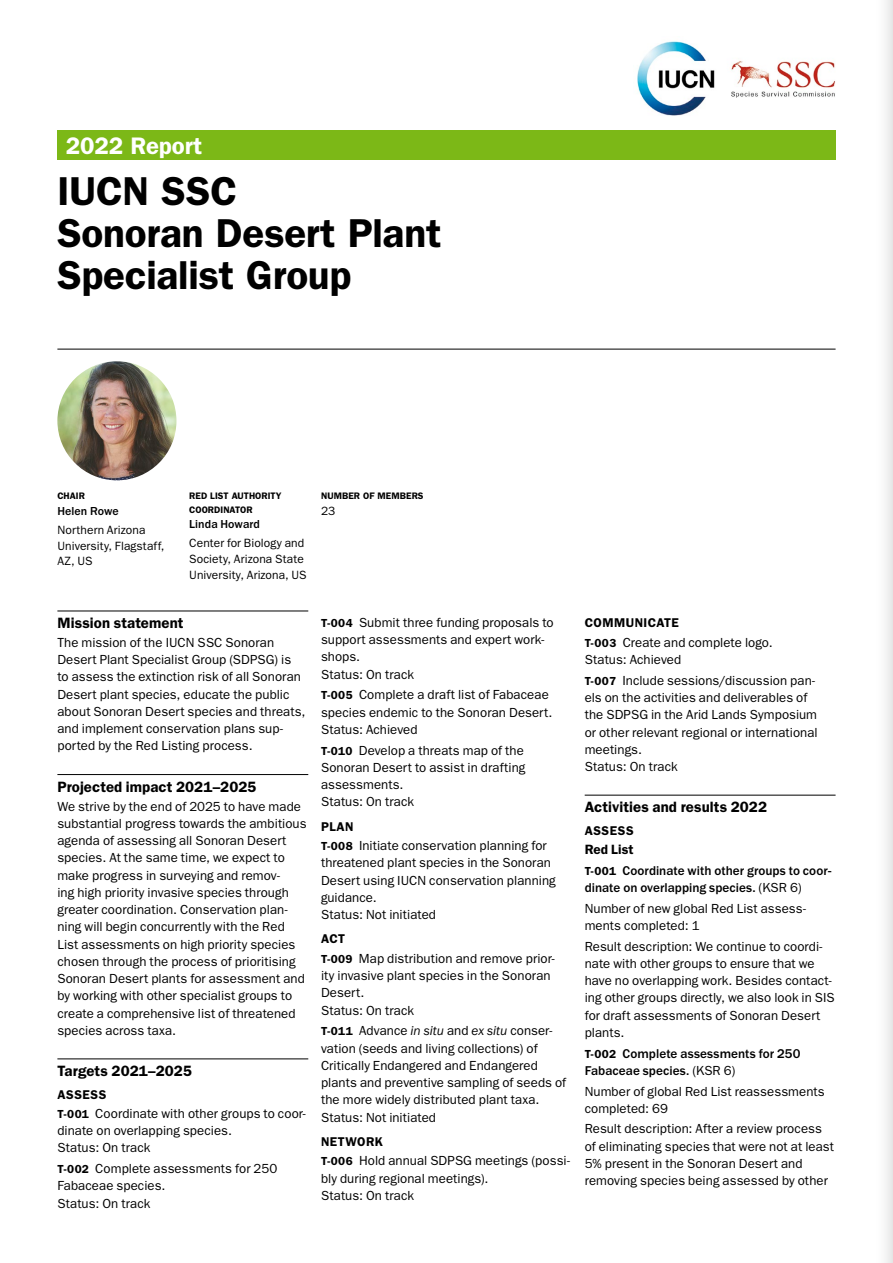
<style>
.page{position:relative;width:893px;height:1263px;background:#fff}
.page>*{position:absolute;margin:0;border:0;box-sizing:border-box;transform-origin:0 0}
.t1{font:600 40.5px/42px "ITC Franklin Gothic Std";letter-spacing:-.005em;color:#000}
.t2{font:600 24px "ITC Franklin Gothic Std";letter-spacing:-.005em;color:#fff}
.t3{font:600 15px "ITC Franklin Gothic Std";letter-spacing:.005em;color:#000}
.t4{font:600 13.5px "ITC Franklin Gothic Std";letter-spacing:.005em;color:#000}
.t5{font:13.2px/17.2px "ITC Franklin Gothic Std";letter-spacing:.005em;color:#000}
.t6{font:500 13.2px/17.2px "ITC Franklin Gothic Std";letter-spacing:.005em;color:#000}
.t7{font:600 12.75px "ITC Franklin Gothic Std";letter-spacing:.035em;color:#000}
.t8{font:12px/15.8px "ITC Franklin Gothic Std";letter-spacing:.01em;color:#000}
.t9{font:500 12px "ITC Franklin Gothic Std";letter-spacing:.005em;color:#000}
.t10{font:600 9.45px/13.5px "ITC Franklin Gothic Std";letter-spacing:.005em;color:#000}
.s1{font-weight:600;font-size:11.7px}
.s2{font-style:italic}
.s3{font-weight:400}
</style>
<div class="page">
<div style="left:872px;top:0;width:21px;height:1263px;background:linear-gradient(to bottom,#f7f7f7,#f7f7f7)"></div>
<div style="left:57px;top:131px;width:779px;height:29px;background:#7cb817"></div>
<img style="left:637px;top:41px;width:199px;height:75px">
<hr style="left:57px;top:611px;width:251px;height:1px;background:#000">
<hr style="left:57px;top:774px;width:251px;height:1px;background:#000">
<hr style="left:57px;top:1059px;width:251px;height:1px;background:#000">
<hr style="left:585px;top:795px;width:251px;height:1px;background:#000">
<hr style="left:57px;top:349px;width:779px;height:1px;background:#000">
<img style="left:57px;top:361px;width:119px;height:119px;border-radius:60px">
<h2 class="t2" style="left:66px;top:131px;width:138px">2022 Report</h2>
<h1 class="t1" style="left:57px;top:170px;width:385px">IUCN SSC<br>Sonoran Desert Plant<br>Specialist Group</h1>
<p class="t10" style="left:57px;top:489px;width:29px">CHAIR</p>
<p class="t9" style="left:57px;top:504px;width:63px">Helen Rowe</p>
<p class="t8" style="left:57px;top:522px;width:109px">Northern Arizona<br>University, Flagstaff,<br>AZ, US</p>
<p class="t10" style="left:189px;top:489px;width:94px">RED LIST AUTHORITY<br>COORDINATOR</p>
<p class="t9" style="left:189px;top:518px;width:72px">Linda Howard</p>
<p class="t8" style="left:189px;top:536px;width:119px">Center for Biology and<br>Society, Arizona State<br>University, Arizona, US</p>
<p class="t10" style="left:321px;top:489px;width:104px">NUMBER OF MEMBERS</p>
<p class="t8" style="left:321px;top:503px;width:16px">23</p>
<p class="t3" style="left:57px;top:614px;width:128px">Mission statement</p>
<p class="t5" style="left:57px;top:634px;width:250px">The mission of the IUCN SSC Sonoran Desert Plant Specialist Group (SDPSG) is to assess the extinction risk of all Sonoran Desert plant species, educate the public about Sonoran Desert species and threats, and implement conservation plans sup&shy;ported by the Red Listing process.</p>
<p class="t3" style="left:57px;top:778px;width:201px">Projected impact 2021–2025</p>
<p class="t5" style="left:57px;top:797px;width:251px">We strive by the end of 2025 to have made substantial progress towards the ambitious agenda of assessing all Sonoran Desert species. At the same time, we expect to make progress in surveying and remov-<br>ing high priority invasive species through greater coordination. Conservation plan&shy;ning will begin concurrently with the Red List assessments on high priority species chosen through the process of prioritising Sonoran Desert plants for assessment and by working with other specialist groups to create a comprehensive list of threatened species across taxa.</p>
<p class="t3" style="left:57px;top:1062px;width:136px">Targets 2021–2025</p>
<p class="t7" style="left:57px;top:1087px;width:51px">ASSESS</p>
<p class="t5" style="left:57px;top:1105px;width:250px"><span class="s1">T-001</span> Coordinate with other groups to coor&shy;dinate on overlapping species.<br>Status: On track</p>
<p class="t5" style="left:57px;top:1160px;width:221px"><span class="s1">T-002</span> Complete assessments for 250<br>Fabaceae species.<br>Status: On track</p>
<p class="t5" style="left:321px;top:614px;width:234px"><span class="s1">T-004</span> Submit three funding proposals to support assessments and expert work&shy;shops.<br>Status: On track</p>
<p class="t5" style="left:321px;top:686px;width:233px"><span class="s1">T-005</span> Complete a draft list of Fabaceae species endemic to the Sonoran Desert.<br>Status: Achieved</p>
<p class="t5" style="left:321px;top:741px;width:206px"><span class="s1">T-010</span> Develop a threats map of the<br>Sonoran Desert to assist in drafting assessments.<br>Status: On track</p>
<p class="t7" style="left:321px;top:819px;width:34px">PLAN</p>
<p class="t5" style="left:321px;top:837px;width:236px"><span class="s1">T-008</span> Initiate conservation planning for threatened plant species in the Sonoran<br>Desert using IUCN conservation planning guidance.<br>Status: Not initiated</p>
<p class="t7" style="left:321px;top:931px;width:26px">ACT</p>
<p class="t5" style="left:321px;top:950px;width:235px"><span class="s1">T-009</span> Map distribution and remove prior&shy;ity invasive plant species in the Sonoran<br>Desert.<br>Status: On track</p>
<p class="t5" style="left:321px;top:1022px;width:247px"><span class="s1">T-011</span> Advance <span class="s2">in situ</span> and <span class="s2">ex situ</span> conser&shy;vation (seeds and living collections) of Critically Endangered and Endangered plants and preventive sampling of seeds of the more widely distributed plant taxa.<br>Status: Not initiated</p>
<p class="t7" style="left:321px;top:1134px;width:64px">NETWORK</p>
<p class="t5" style="left:321px;top:1152px;width:250px"><span class="s1">T-006</span> Hold annual SDPSG meetings (possi&shy;bly during regional meetings).<br>Status: On track</p>
<p class="t7" style="left:585px;top:615px;width:96px">COMMUNICATE</p>
<p class="t5" style="left:585px;top:634px;width:190px"><span class="s1">T-003</span> Create and complete logo.<br>Status: Achieved</p>
<p class="t5" style="left:585px;top:672px;width:235px"><span class="s1">T-007</span> Include sessions/discussion pan&shy;els on the activities and deliverables of the SDPSG in the Arid Lands Symposium or other relevant regional or international meetings.<br>Status: On track</p>
<p class="t3" style="left:585px;top:798px;width:184px">Activities and results 2022</p>
<p class="t7" style="left:585px;top:823px;width:51px">ASSESS</p>
<p class="t4" style="left:585px;top:842px;width:50px">Red List</p>
<p class="t6" style="left:585px;top:862px;width:248px"><span class="s1">T-001</span> Coordinate with other groups to coor&shy;dinate on overlapping species. <span class="s3">(KSR 6)</span></p>
<p class="t5" style="left:585px;top:900px;width:223px">Number of new global Red List assess&shy;ments completed: 1</p>
<p class="t5" style="left:585px;top:938px;width:252px">Result description: We continue to coordi&shy;nate with other groups to ensure that we have no overlapping work. Besides contact&shy;ing other groups directly, we also look in SIS for draft assessments of Sonoran Desert plants.</p>
<p class="t6" style="left:585px;top:1045px;width:217px"><span class="s1">T-002</span> Complete assessments for 250<br>Fabaceae species. <span class="s3">(KSR 6)</span></p>
<p class="t5" style="left:585px;top:1082px;width:242px">Number of global Red List reassessments completed: 69</p>
<p class="t5" style="left:585px;top:1120px;width:251px">Result description: After a review process of eliminating species that were not at least 5% present in the Sonoran Desert and removing species being assessed by other</p>
</div>
